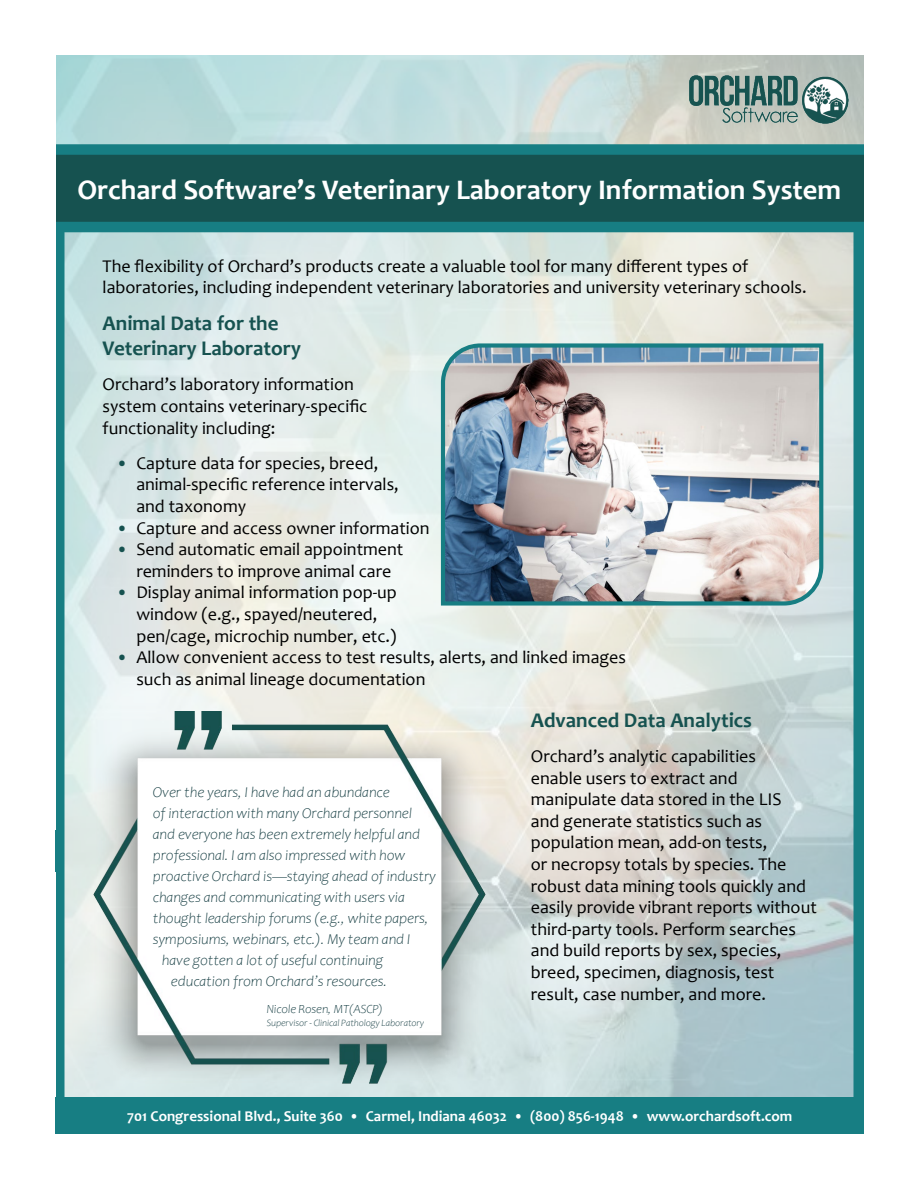
<style>
.page{position:relative;width:918px;height:1188px;background:#fff}
.page>*{position:absolute;margin:0;border:0;box-sizing:border-box;transform-origin:0 0}
.t1{font:700 28.5px "Candara";color:#fff}
.t2{font:700 21px/25.2px "Candara";color:#165250}
.t3{font:18px/21.6px "Candara";color:#000}
.t4{font:italic 300 15px "Candara";letter-spacing:-.01em;color:#163e43}
.t5{font:700 15px "Candara";color:#fff}
.t6{font:italic 300 12.45px "Candara";letter-spacing:-.01em;color:#163e43}
.t7{font:italic 300 9.75px "Candara";letter-spacing:-.01em;color:#163e43}
.s1{color:#165250}
</style>
<div class="page">
<img style="left:56px;top:55px;width:808px;height:1042px">
<div style="left:54px;top:207px;width:810px;height:927px;border:10px solid #177e83"></div>
<div style="left:38px;top:150px;width:846px;height:77px;background:#165250"></div>
<div style="left:33px;top:144px;width:856px;height:88px;border:10px solid #177e83"></div>
<div style="left:0;top:0;width:56px;height:1188px;background:#fff"></div>
<div style="left:864px;top:1px;width:54px;height:1187px;background:#fff"></div>
<img style="left:689px;top:75px;width:159px;height:49px">
<img style="left:439px;top:341px;width:386px;height:267px">
<div style="left:56px;top:1097px;width:808px;height:37px;background:#177e83"></div>
<img style="left:92px;top:711px;width:395px;height:376px">
<div style="left:55px;top:830px;width:9px;height:41px;background:#177e83"></div>
<h1 class="t1" style="left:77px;top:171px;width:765px">Orchard Software’s Veterinary Laboratory Information System</h1>
<p class="t3" style="left:103px;top:255px;width:706px">The flexibility of Orchard’s products create a valuable tool for many different types of laboratories, including independent veterinary laboratories and university veterinary schools.</p>
<p class="t2" style="left:103px;top:310px;width:200px">Animal Data for the<br>Veterinary Laboratory</p>
<p class="t3" style="left:103px;top:374px;width:266px">Orchard’s laboratory information system contains veterinary-specific functionality including:</p>
<p class="t3" style="left:136px;top:452px;width:264px;text-indent:-20px"><span class="s1">•</span> Capture data for species, breed, animal-specific reference intervals, and taxonomy</p>
<p class="t3" style="left:116px;top:517px;width:315px"><span class="s1">•</span> Capture and access owner information</p>
<p class="t3" style="left:116px;top:538px;width:289px;text-align:center"><span class="s1">•</span> Send automatic email appointment reminders to improve animal care</p>
<p class="t3" style="left:136px;top:582px;width:262px;text-indent:-20px"><span class="s1">•</span> Display animal information pop-up window (e.g., spayed/neutered, pen/cage, microchip number, etc.)</p>
<p class="t3" style="left:136px;top:646px;width:491px;text-indent:-20px"><span class="s1">•</span> Allow convenient access to test results, alerts, and linked images such as animal lineage documentation</p>
<p class="t2" style="left:531px;top:707px;width:223px">Advanced Data Analytics</p>
<p class="t3" style="left:531px;top:745px;width:287px">Orchard’s analytic capabilities<br>enable users to extract and manipulate data stored in the LIS<br>and generate statistics such as population mean, add-on tests,<br>or necropsy totals by species. The robust data mining tools quickly and easily provide vibrant reports without third-party tools. Perform searches and build reports by sex, species, breed, specimen, diagnosis, test result, case number, and more.</p>
<p class="t6" style="left:267px;top:1002px;width:118px">Nicole Rosen, MT(ASCP)</p>
<p class="t7" style="left:267px;top:1018px;width:159px">Supervisor - Clinical Pathology Laboratory</p>
<p class="t4" style="left:153px;top:784px;width:239px">Over the years, I have had an abundance</p>
<p class="t4" style="left:153px;top:805px;width:261px">of interaction with many Orchard personnel</p>
<p class="t4" style="left:153px;top:826px;width:269px">and everyone has been extremely helpful and</p>
<p class="t4" style="left:153px;top:847px;width:254px">professional. I am also impressed with how</p>
<p class="t4" style="left:153px;top:868px;width:285px">proactive Orchard is—staying ahead of industry</p>
<p class="t4" style="left:153px;top:889px;width:254px">changes and communicating with users via</p>
<p class="t4" style="left:153px;top:910px;width:277px">thought leadership forums (e.g., white papers,</p>
<p class="t4" style="left:153px;top:931px;width:259px">symposiums, webinars, etc.). My team and I</p>
<p class="t4" style="left:162px;top:952px;width:223px">have gotten a lot of useful continuing</p>
<p class="t4" style="left:171px;top:973px;width:218px">education from Orchard’s resources.</p>
<p class="t5" style="left:127px;top:1107px;width:667px">701 Congressional Blvd., Suite 360 • Carmel, Indiana 46032 • (800) 856-1948 • www.orchardsoft.com</p>
</div>
